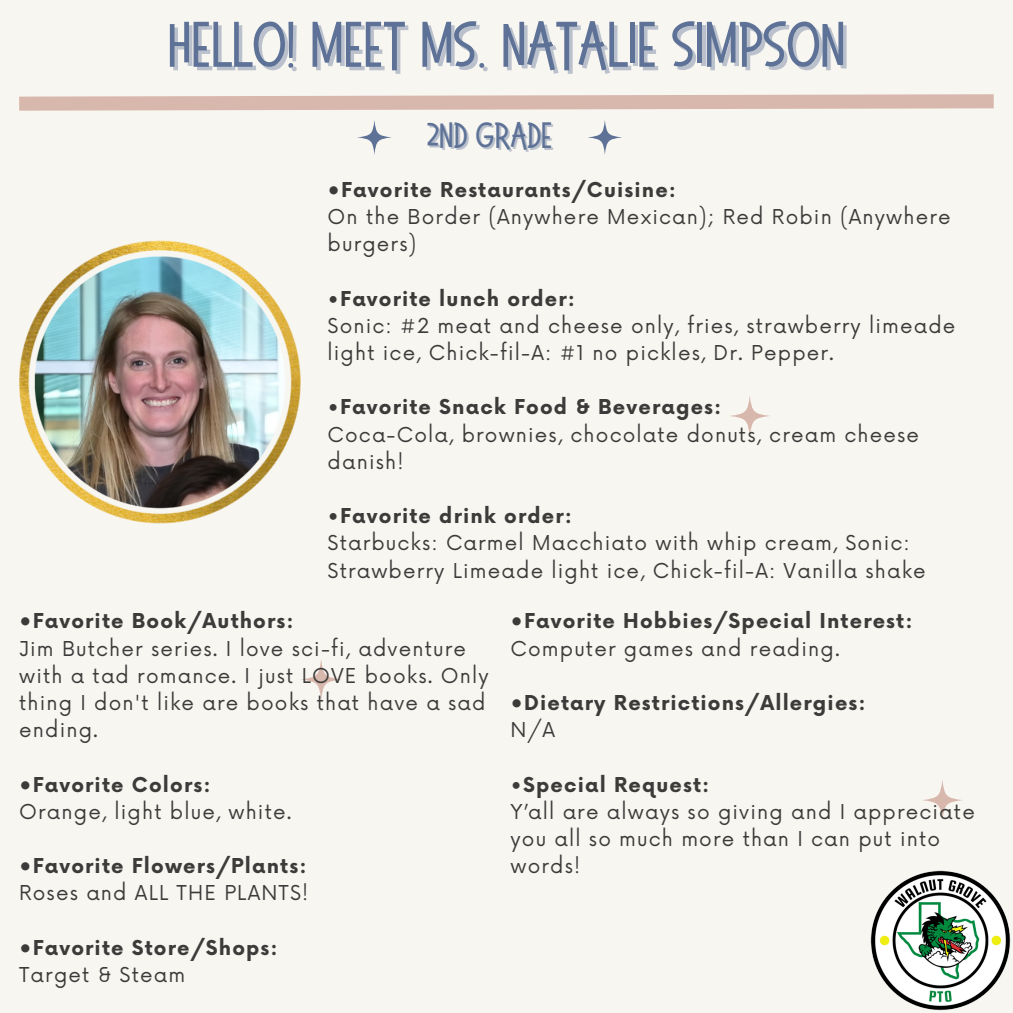
<style>
.page{position:relative;width:1013px;height:1013px;background:#fff}
.page>*{position:absolute;margin:0;border:0;box-sizing:border-box;transform-origin:0 0}
.t1{font:78.88px "Sweet Salty";color:#5d7296}
.t2{font:45px "Sweet Salty";color:#5d7296}
.t3{font:20px/27.2px "Now";letter-spacing:.055em;color:#3d3b3a}
.t4{font:700 20px "Now";letter-spacing:.055em;color:#3d3b3a}
.s1{font-weight:400}
</style>
<div class="page">
<div style="left:0;top:0;width:1012px;height:1012px;background:#f8f6f1"></div>
<svg style="left:922px;top:780px;width:40px;height:40px"></svg>
<svg style="left:730px;top:396px;width:40px;height:40px"></svg>
<svg style="left:301px;top:659px;width:40px;height:41px"></svg>
<img style="left:19px;top:240px;width:281px;height:284px">
<img style="left:870px;top:870px;width:141px;height:141px">
<svg style="left:19px;top:94px;width:975px;height:61px"></svg>
<p class="t1" style="left:167px;top:7px;width:679px">Hello! Meet Ms. NATALIE SIMPSON</p>
<p class="t2" style="left:426px;top:114px;width:128px">2ND GRADE</p>
<p class="t4" style="left:327px;top:179px;width:350px">•Favorite Restaurants/Cuisine:</p>
<p class="t3" style="left:327px;top:204px;width:624px">On the Border (Anywhere Mexican); Red Robin (Anywhere burgers)</p>
<p class="t4" style="left:327px;top:287px;width:249px"><span class="s1">•</span>Favorite lunch order:</p>
<p class="t3" style="left:327px;top:313px;width:629px">Sonic: #2 meat and cheese only, fries, strawberry limeade light ice, Chick-fil-A: #1 no pickles, Dr. Pepper.</p>
<p class="t4" style="left:327px;top:396px;width:395px"><span class="s1">•</span>Favorite Snack Food &amp; Beverages:</p>
<p class="t3" style="left:327px;top:422px;width:593px">Coca-Cola, brownies, chocolate donuts, cream cheese danish!</p>
<p class="t4" style="left:327px;top:505px;width:246px"><span class="s1">•</span>Favorite drink order:</p>
<p class="t3" style="left:327px;top:530px;width:599px">Starbucks: Carmel Macchiato with whip cream, Sonic:<br>Strawberry Limeade light ice, Chick-fil-A: Vanilla shake</p>
<p class="t4" style="left:19px;top:610px;width:276px">•Favorite Book/Authors:</p>
<p class="t3" style="left:19px;top:635px;width:471px">Jim Butcher series. I love sci-fi, adventure with a tad romance. I just LOVE books. Only thing I don't like are books that have a sad ending.</p>
<p class="t4" style="left:19px;top:773px;width:193px">•Favorite Colors:</p>
<p class="t3" style="left:19px;top:799px;width:274px">Orange, light blue, white.</p>
<p class="t4" style="left:19px;top:855px;width:289px">•Favorite Flowers/Plants:</p>
<p class="t3" style="left:19px;top:880px;width:290px">Roses and ALL THE PLANTS!</p>
<p class="t4" style="left:19px;top:936px;width:260px">•Favorite Store/Shops:</p>
<p class="t3" style="left:19px;top:962px;width:168px">Target &amp; Steam</p>
<p class="t4" style="left:510px;top:610px;width:403px">•Favorite Hobbies/Special Interest:</p>
<p class="t3" style="left:510px;top:635px;width:331px">Computer games and reading.</p>
<p class="t4" style="left:510px;top:692px;width:357px">•Dietary Restrictions/Allergies:</p>
<p class="t3" style="left:510px;top:717px;width:46px">N/A</p>
<p class="t4" style="left:510px;top:773px;width:200px"><span class="s1">•</span>Special Request:</p>
<p class="t3" style="left:510px;top:799px;width:466px">Y’all are always so giving and I appreciate you all so much more than I can put into words!</p>
</div>
